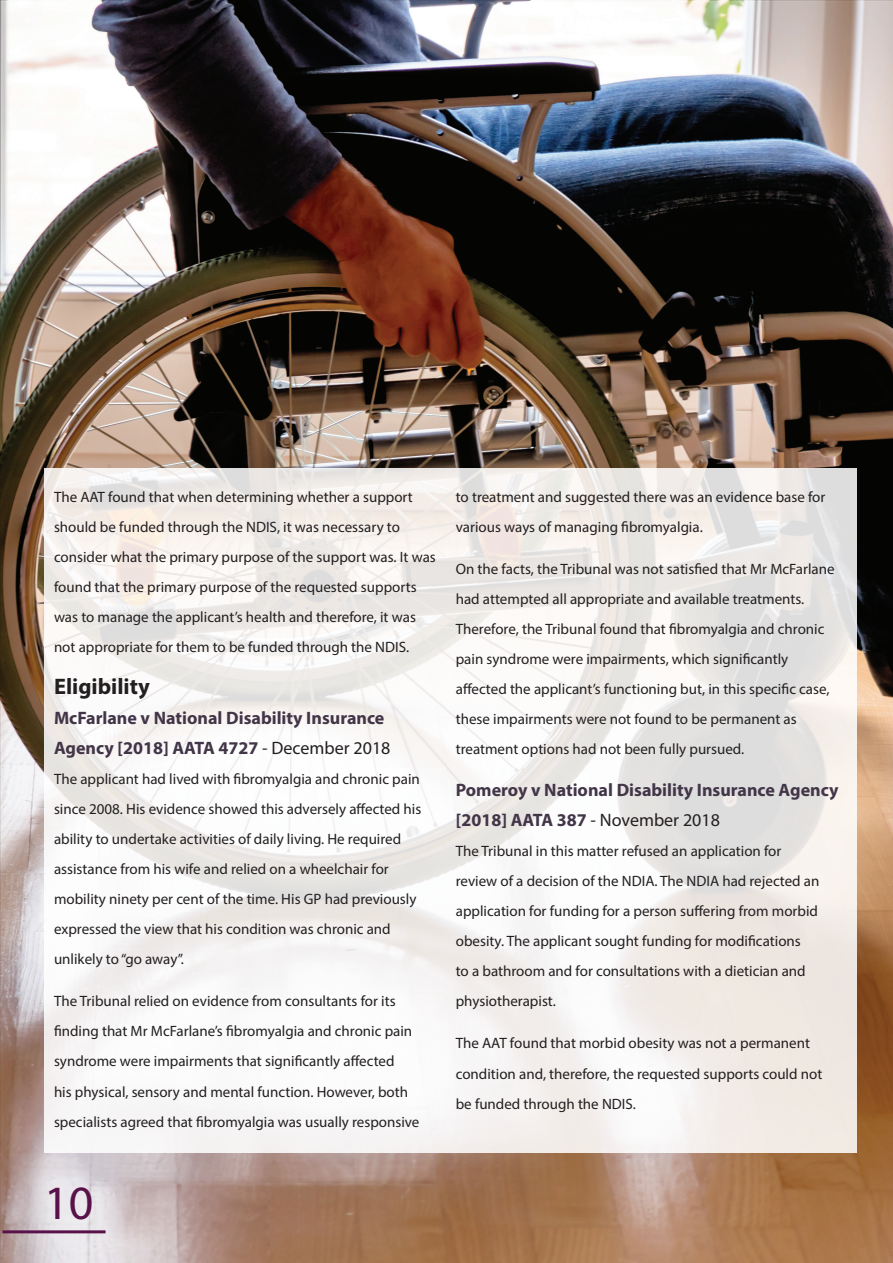
<style>
.page{position:relative;width:893px;height:1263px;background:#fff}
.page>*{position:absolute;margin:0;border:0;box-sizing:border-box;transform-origin:0 0}
.t1{font:48px "Myriad Pro";color:#581149}
.t2{font:700 22.5px "Myriad Pro";color:#231f20}
.t3{font:700 18px/30px "Myriad Pro";color:#423548}
.t4{font:15px/30px "Myriad Pro";color:#231f20}
.s1{font-weight:400;color:#231f20}
</style>
<div class="page">
<img style="left:1px;top:0;width:892px;height:1263px">
<hr style="left:2px;top:1230px;width:104px;height:3px;background:#581149">
<svg style="left:44px;top:468px;width:813px;height:684px"></svg>
<p class="t4" style="left:54px;top:482px;width:383px">The AAT found that when determining whether a support should be funded through the NDIS, it was necessary to consider what the primary purpose of the support was. It was found that the primary purpose of the requested supports was to manage the applicant’s health and therefore, it was not appropriate for them to be funded through the NDIS.</p>
<h2 class="t2" style="left:54px;top:672px;width:97px">Eligibility</h2>
<p class="t3" style="left:54px;top:703px;width:338px">McFarlane v National Disability Insurance<br>Agency [2018] AATA 4727 <span class="s1">- December 2018</span></p>
<p class="t4" style="left:54px;top:764px;width:369px">The applicant had lived with fibromyalgia and chronic pain since 2008. His evidence showed this adversely affected his ability to undertake activities of daily living. He required assistance from his wife and relied on a wheelchair for mobility ninety per cent of the time. His GP had previously expressed the view that his condition was chronic and unlikely to “go away”.</p>
<p class="t4" style="left:54px;top:986px;width:367px">The Tribunal relied on evidence from consultants for its finding that Mr McFarlane’s fibromyalgia and chronic pain syndrome were impairments that significantly affected<br>his physical, sensory and mental function. However, both specialists agreed that fibromyalgia was usually responsive</p>
<p class="t4" style="left:456px;top:482px;width:371px">to treatment and suggested there was an evidence base for various ways of managing fibromyalgia.</p>
<p class="t4" style="left:456px;top:554px;width:380px">On the facts, the Tribunal was not satisfied that Mr McFarlane had attempted all appropriate and available treatments.<br>Therefore, the Tribunal found that fibromyalgia and chronic pain syndrome were impairments, which significantly affected the applicant’s functioning but, in this specific case, these impairments were not found to be permanent as treatment options had not been fully pursued.</p>
<p class="t3" style="left:456px;top:775px;width:384px">Pomeroy v National Disability Insurance Agency [2018] AATA 387 <span class="s1">- November 2018</span></p>
<p class="t4" style="left:456px;top:836px;width:365px">The Tribunal in this matter refused an application for review of a decision of the NDIA. The NDIA had rejected an application for funding for a person suffering from morbid obesity. The applicant sought funding for modifications<br>to a bathroom and for consultations with a dietician and physiotherapist.</p>
<p class="t4" style="left:456px;top:1028px;width:368px">The AAT found that morbid obesity was not a permanent condition and, therefore, the requested supports could not be funded through the NDIS.</p>
<h1 class="t1" style="left:44px;top:1173px;width:51px">10</h1>
</div>
